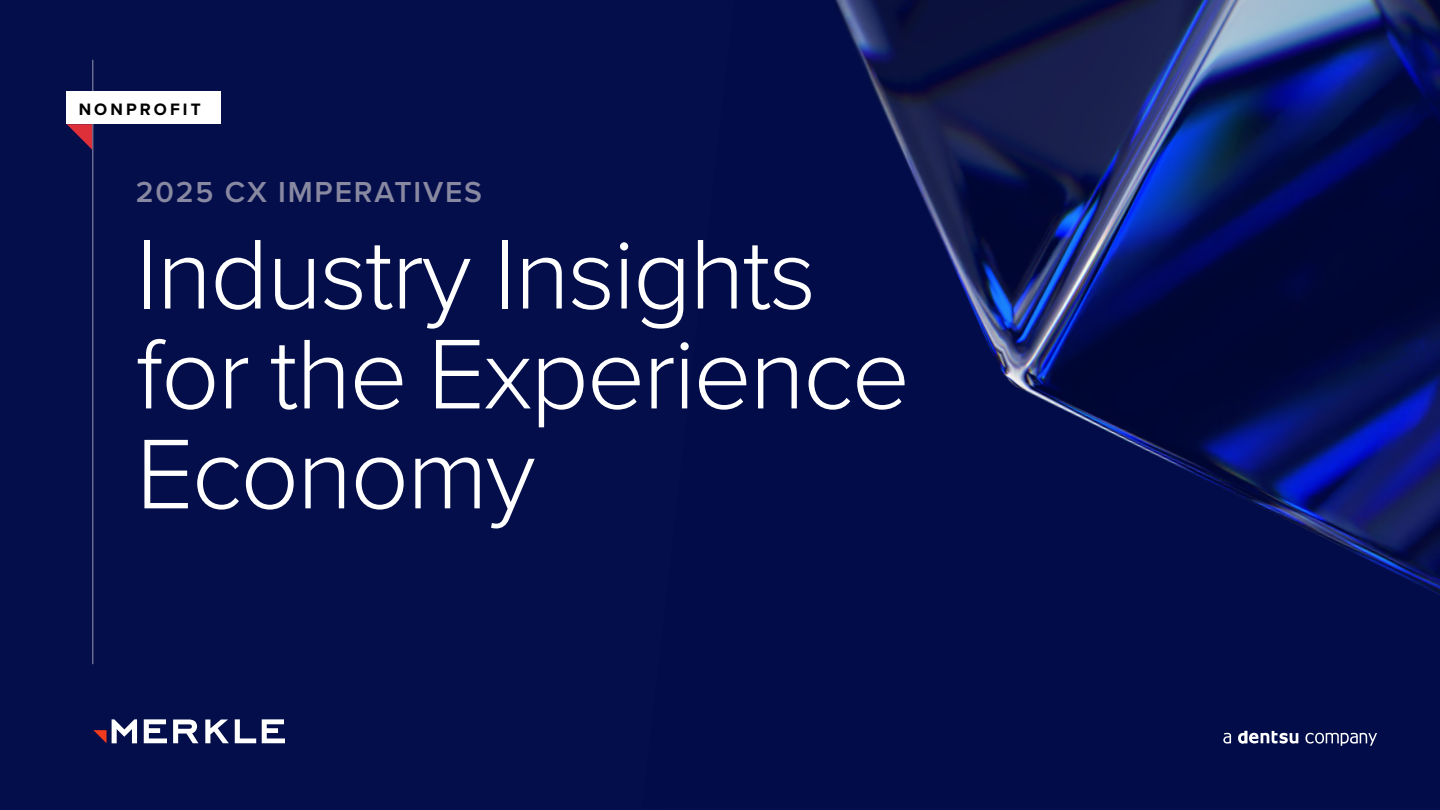
<style>
.page{position:relative;width:1440px;height:810px;background:#040e4b}
.page>*{position:absolute;margin:0;border:0;box-sizing:border-box;transform-origin:0 0}
.t1{font:300 102.75px/99.9px "Proxima Nova";letter-spacing:-.02em;color:#fff}
.t2{font:600 30px "Proxima Nova";letter-spacing:.06em;color:#8888a1}
.t3{font:700 17.1px "Proxima Nova";letter-spacing:.18em;color:#000}
</style>
<div class="page">
<img style="left:835px;top:0;width:605px;height:744px">
<hr style="left:92px;top:60px;width:1px;height:604px;background:#8888a1">
<svg style="left:67px;top:124px;width:25px;height:26px"></svg>
<div style="left:67px;top:92px;width:154px;height:32px;background:#fff"></div>
<svg style="left:1305px;top:733px;width:72px;height:13px"></svg>
<svg style="left:1223px;top:733px;width:8px;height:11px"></svg>
<svg style="left:1238px;top:731px;width:60px;height:13px"></svg>
<svg style="left:93px;top:719px;width:44px;height:24px"></svg>
<svg style="left:144px;top:719px;width:23px;height:24px"></svg>
<svg style="left:173px;top:720px;width:25px;height:23px"></svg>
<svg style="left:205px;top:720px;width:24px;height:23px"></svg>
<svg style="left:235px;top:719px;width:21px;height:24px"></svg>
<svg style="left:262px;top:719px;width:23px;height:24px"></svg>
<p class="t3" style="left:79px;top:96px;width:124px">NONPROFIT</p>
<p class="t2" style="left:136px;top:170px;width:348px">2025 CX IMPERATIVES</p>
<p class="t1" style="left:136px;top:219px;width:776px">Industry Insights for the Experience<br>Economy</p>
</div>
